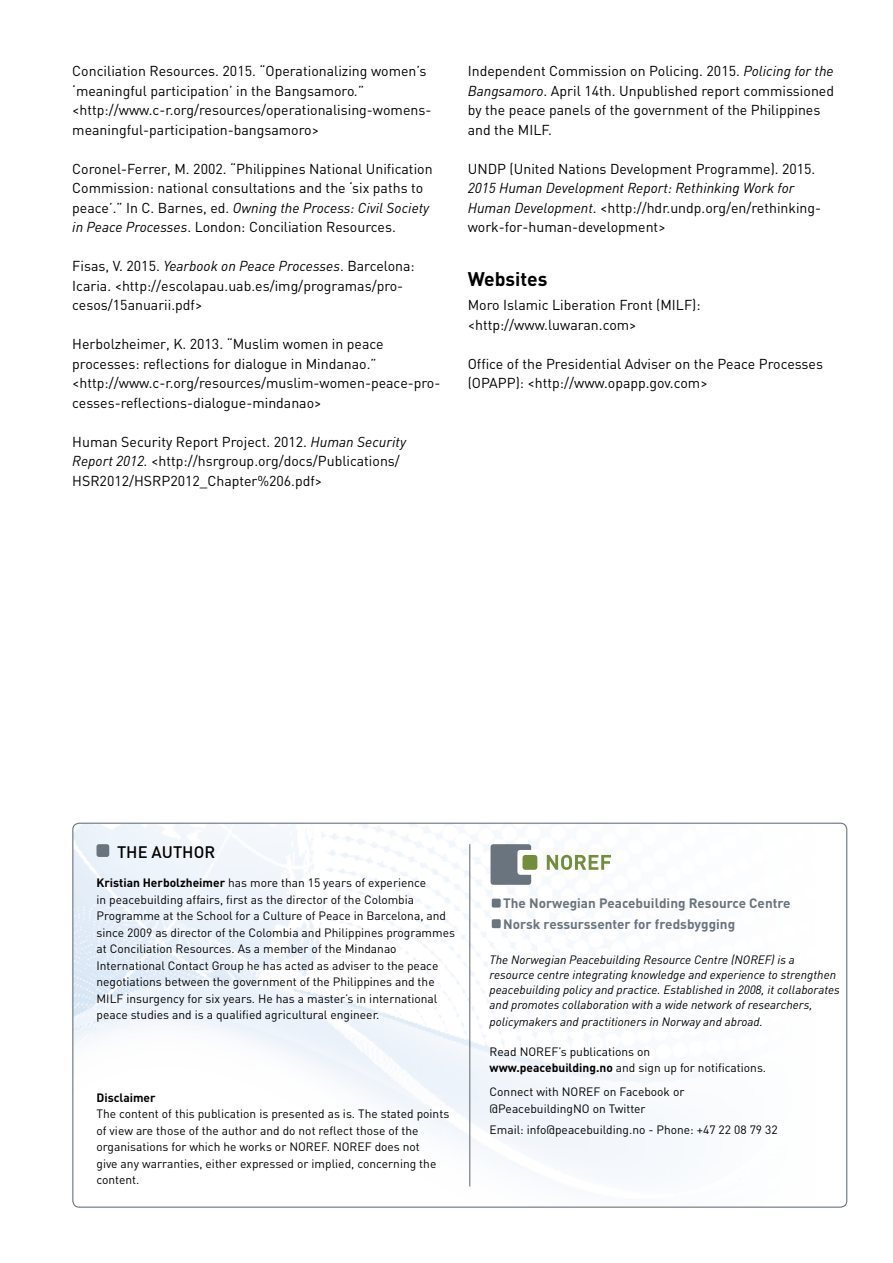
<style>
.page{position:relative;width:893px;height:1263px;background:#fff}
.page>*{position:absolute;margin:0;border:0;box-sizing:border-box;transform-origin:0 0}
.t1{font:700 19.5px "DIN";color:#000}
.t2{font:500 16.5px "DIN";color:#000}
.t3{font:14.25px/19.5px "DIN";color:#000}
.t4{font:700 13.5px/21px "DIN";color:#69747e}
.t5{font:12px/16.5px "DIN";color:#000}
.t6{font:italic 12px/15px "DIN";color:#000}
.t7{font:700 12px "DIN";color:#000}
.s1{font-style:italic}
.s2{font-weight:700}
</style>
<div class="page">
<img style="left:74px;top:823px;width:773px;height:383px">
<hr style="left:469px;top:844px;width:1px;height:342px;background:#69747e">
<div style="left:97px;top:844px;width:12px;height:13px;background:#69747e;border-radius:2px"></div>
<svg style="left:547px;top:855px;width:64px;height:15px"></svg>
<div style="left:491px;top:844px;width:40px;height:41px;background:#69747e;border-radius:3px"></div>
<div style="left:517px;top:850px;width:25px;height:25px;background:#fff;border-radius:3px"></div>
<div style="left:522px;top:855px;width:15px;height:15px;background:#738e3a;border-radius:3px"></div>
<div style="left:492px;top:899px;width:9px;height:8px;background:#69747e;border-radius:2px"></div>
<div style="left:492px;top:919px;width:9px;height:9px;background:#69747e;border-radius:2px"></div>
<p class="t3" style="left:72px;top:61px;width:361px">Conciliation Resources. 2015. “Operationalizing women’s ‘meaningful participation’ in the Bangsamoro<span class="s1">.</span>” &lt;http://www.c-r.org/resources/operationalising-womens&shy;meaningful-participation-bangsamoro&gt;</p>
<p class="t3" style="left:72px;top:158px;width:362px">Coronel-Ferrer, M. 2002. “Philippines National Unification Commission: national consultations and the ‘six paths to peace’.” In C. Barnes, ed. <span class="s1">Owning the Process: Civil Society in Peace Processes</span>. London: Conciliation Resources.</p>
<p class="t3" style="left:72px;top:256px;width:344px">Fisas, V. 2015. <span class="s1">Yearbook on Peace Processes</span>. Barcelona:<br>Icaria. &lt;http://escolapau.uab.es/img/programas/pro&shy;cesos/15anuarii.pdf&gt;</p>
<p class="t3" style="left:72px;top:334px;width:370px">Herbolzheimer, K. 2013. “Muslim women in peace processes: reflections for dialogue in Mindanao.” &lt;http://www.c-r.org/resources/muslim-women-peace-pro&shy;cesses-reflections-dialogue-mindanao&gt;</p>
<p class="t3" style="left:72px;top:431px;width:335px">Human Security Report Project. 2012. <span class="s1">Human Security<br>Report 2012.</span> &lt;http://hsrgroup.org/docs/Publications/<br>HSR2012/HSRP2012_Chapter%206.pdf&gt;</p>
<p class="t3" style="left:468px;top:61px;width:368px">Independent Commission on Policing. 2015. <span class="s1">Policing for the Bangsamoro</span>. April 14th. Unpublished report commissioned by the peace panels of the government of the Philippines and the MILF.</p>
<p class="t3" style="left:468px;top:158px;width:349px">UNDP (United Nations Development Programme). 2015.</p>
<p class="t3" style="left:468px;top:178px;width:355px"><span class="s1">2015 Human Development Report: Rethinking Work for<br>Human Development</span>. &lt;http://hdr.undp.org/en/rethinking&shy;work-for-human-development&gt;</p>
<h1 class="t1" style="left:468px;top:266px;width:81px">Websites</h1>
<p class="t3" style="left:468px;top:295px;width:234px">Moro Islamic Liberation Front (MILF): &lt;http://www.luwaran.com&gt;</p>
<p class="t3" style="left:468px;top:353px;width:357px">Office of the Presidential Adviser on the Peace Processes (OPAPP): &lt;http://www.opapp.gov.com&gt;</p>
<p class="t2" style="left:117px;top:841px;width:100px">THE AUTHOR</p>
<p class="t5" style="left:97px;top:874px;width:360px"><span class="s2">Kristian Herbolzheimer</span> has more than 15 years of experience<br>in peacebuilding affairs, first as the director of the Colombia Programme at the School for a Culture of Peace in Barcelona, and since 2009 as director of the Colombia and Philippines programmes at Conciliation Resources. As a member of the Mindanao International Contact Group he has acted as adviser to the peace negotiations between the government of the Philippines and the MILF insurgency for six years. He has a master’s in international peace studies and is a qualified agricultural engineer.</p>
<p class="t7" style="left:97px;top:1090px;width:61px">Disclaimer</p>
<p class="t5" style="left:97px;top:1105px;width:354px">The content of this publication is presented as is. The stated points of view are those of the author and do not reflect those of the organisations for which he works or NOREF. NOREF does not<br>give any warranties, either expressed or implied, concerning the content.</p>
<p class="t4" style="left:503px;top:892px;width:289px">The Norwegian Peacebuilding Resource Centre<br>Norsk ressurssenter for fredsbygging</p>
<p class="t6" style="left:490px;top:952px;width:352px">The Norwegian Peacebuilding Resource Centre (NOREF) is a resource centre integrating knowledge and experience to strengthen peacebuilding policy and practice. Established in 2008, it collaborates and promotes collaboration with a wide network of researchers,</p>
<p class="t6" style="left:490px;top:1013px;width:275px">policymakers and practitioners in Norway and abroad.</p>
<p class="t5" style="left:490px;top:1043px;width:278px">Read NOREF’s publications on <span class="s2">www.peacebuilding.no</span> and sign up for notifications.</p>
<p class="t5" style="left:490px;top:1083px;width:196px">Connect with NOREF on Facebook or @PeacebuildingNO on Twitter</p>
<p class="t5" style="left:490px;top:1121px;width:290px">Email: info@peacebuilding.no - Phone: +47 22 08 79 32</p>
</div>
